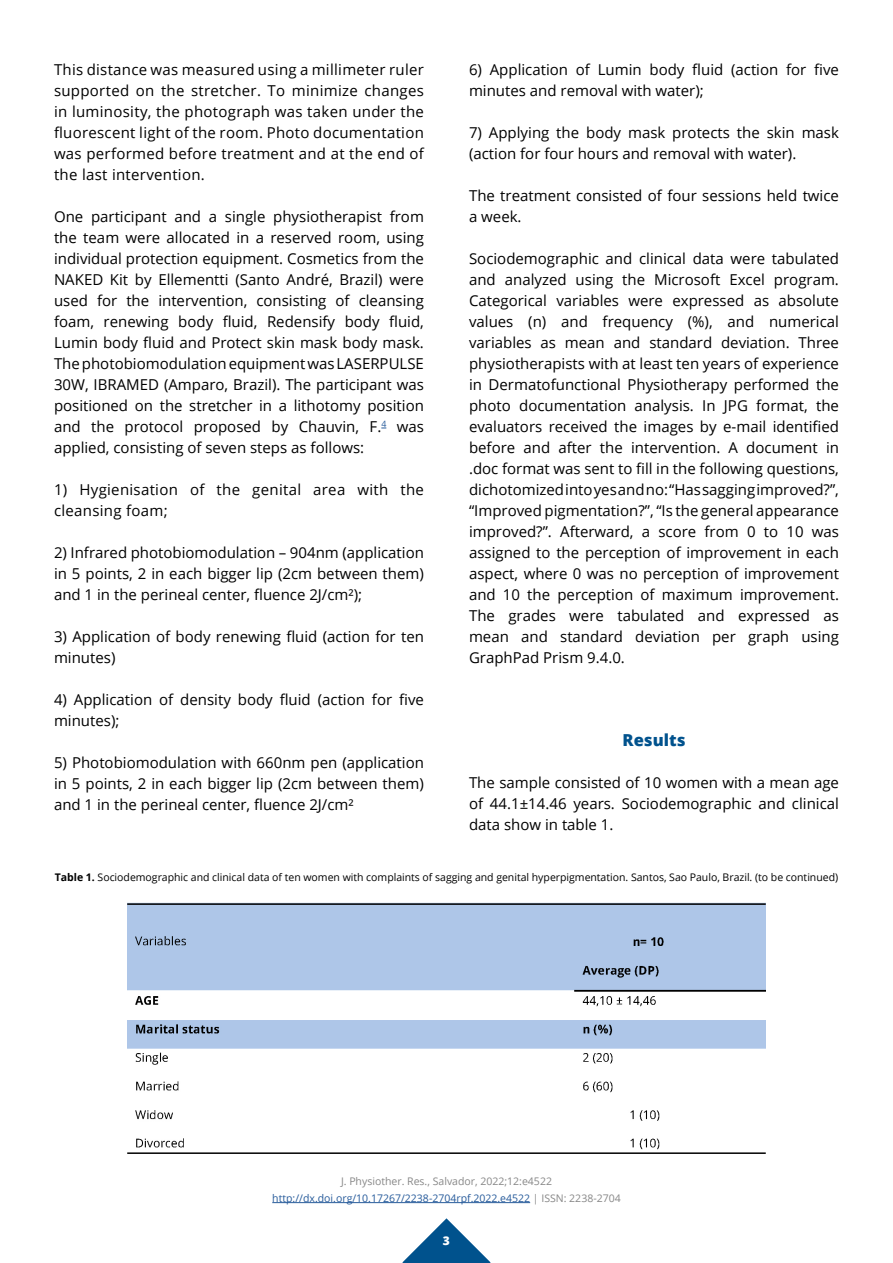
<style>
.page{position:relative;width:893px;height:1263px;background:#fff}
.page>*{position:absolute;margin:0;border:0;box-sizing:border-box;transform-origin:0 0}
.t1{font:800 16.5px "Open Sans";color:#00528d}
.t2{font:15px/21px "Open Sans";color:#000;text-align:justify}
.t3{font:15px/21px "Open Sans";letter-spacing:.02em;color:#000}
.t4{font:800 12px "Open Sans";color:#fff}
.t5{font:10.5px "Open Sans";color:#000}
.t6{font:10.5px/16.5px "Open Sans";color:#878787;text-align:center}
.s1{font-weight:700}
.s2{color:#275b9b}
</style>
<div class="page">
<svg style="left:402px;top:1218px;width:89px;height:45px"></svg>
<hr style="left:272px;top:1202px;width:258px;height:1px;background:#275b9b">
<img style="left:127px;top:902px;width:639px;height:248px">
<hr style="left:127px;top:903px;width:639px;height:2px;background:#000">
<hr style="left:127px;top:1152px;width:639px;height:2px;background:#000">
<p class="t2" style="left:54px;top:59px;width:371px">This distance was measured using a millimeter ruler supported on the stretcher. To minimize changes in luminosity, the photograph was taken under the fluorescent light of the room. Photo documentation was performed before treatment and at the end of the last intervention.</p>
<p class="t2" style="left:54px;top:206px;width:371px">One participant and a single physiotherapist from the team were allocated in a reserved room, using individual protection equipment. Cosmetics from the NAKED Kit by Ellementti (Santo André, Brazil) were used for the intervention, consisting of cleansing foam, renewing body fluid, Redensify body fluid, Lumin body fluid and Protect skin mask body mask.<br>The photobiomodulation equipment was LASERPULSE 30W, IBRAMED (Amparo, Brazil). The participant was positioned on the stretcher in a lithotomy position and the protocol proposed by Chauvin, F.<sup>4</sup> was applied, consisting of seven steps as follows:</p>
<p class="t3" style="left:54px;top:479px;width:371px">1) Hygienisation of the genital area with the cleansing foam;</p>
<p class="t2" style="left:54px;top:542px;width:371px">2) Infrared photobiomodulation – 904nm (application in 5 points, 2 in each bigger lip (2cm between them) and 1 in the perineal center, fluence 2J/cm²);</p>
<p class="t2" style="left:54px;top:626px;width:371px">3) Application of body renewing fluid (action for ten minutes)</p>
<p class="t2" style="left:54px;top:689px;width:371px">4) Application of density body fluid (action for five minutes);</p>
<p class="t2" style="left:54px;top:752px;width:371px">5) Photobiomodulation with 660nm pen (application in 5 points, 2 in each bigger lip (2cm between them) and 1 in the perineal center, fluence 2J/cm²</p>
<p class="t2" style="left:469px;top:59px;width:371px">6) Application of Lumin body fluid (action for five minutes and removal with water);</p>
<p class="t2" style="left:469px;top:122px;width:371px">7) Applying the body mask protects the skin mask (action for four hours and removal with water).</p>
<p class="t2" style="left:469px;top:185px;width:371px">The treatment consisted of four sessions held twice a week.</p>
<p class="t2" style="left:469px;top:248px;width:371px">Sociodemographic and clinical data were tabulated and analyzed using the Microsoft Excel program.<br>Categorical variables were expressed as absolute values (n) and frequency (%), and numerical variables as mean and standard deviation. Three physiotherapists with at least ten years of experience in Dermatofunctional Physiotherapy performed the photo documentation analysis. In JPG format, the evaluators received the images by e-mail identified before and after the intervention. A document in .doc format was sent to fill in the following questions, dichotomized into yes and no: “Has sagging improved?”, “Improved pigmentation?”, “Is the general appearance improved?”. Afterward, a score from 0 to 10 was assigned to the perception of improvement in each aspect, where 0 was no perception of improvement and 10 the perception of maximum improvement.<br>The grades were tabulated and expressed as mean and standard deviation per graph using GraphPad Prism 9.4.0.</p>
<p class="t1" style="left:622px;top:728px;width:64px">Results</p>
<p class="t2" style="left:469px;top:772px;width:371px">The sample consisted of 10 women with a mean age of 44.1±14.46 years. Sociodemographic and clinical data show in table 1.</p>
<p class="t5" style="left:55px;top:870px;width:785px"><span class="s1">Table 1.</span> Sociodemographic and clinical data of ten women with complaints of sagging and genital hyperpigmentation. Santos, Sao Paulo, Brazil. (to be continued)</p>
<p class="t6" style="left:272px;top:1173px;width:350px">J. Physiother. Res., Salvador, 2022;12:e4522 <span class="s2">http://dx.doi.org/10.17267/2238-2704rpf.2022.e4522</span> | ISSN: 2238-2704</p>
<p class="t4" style="left:443px;top:1232px;width:9px">3</p>
</div>
